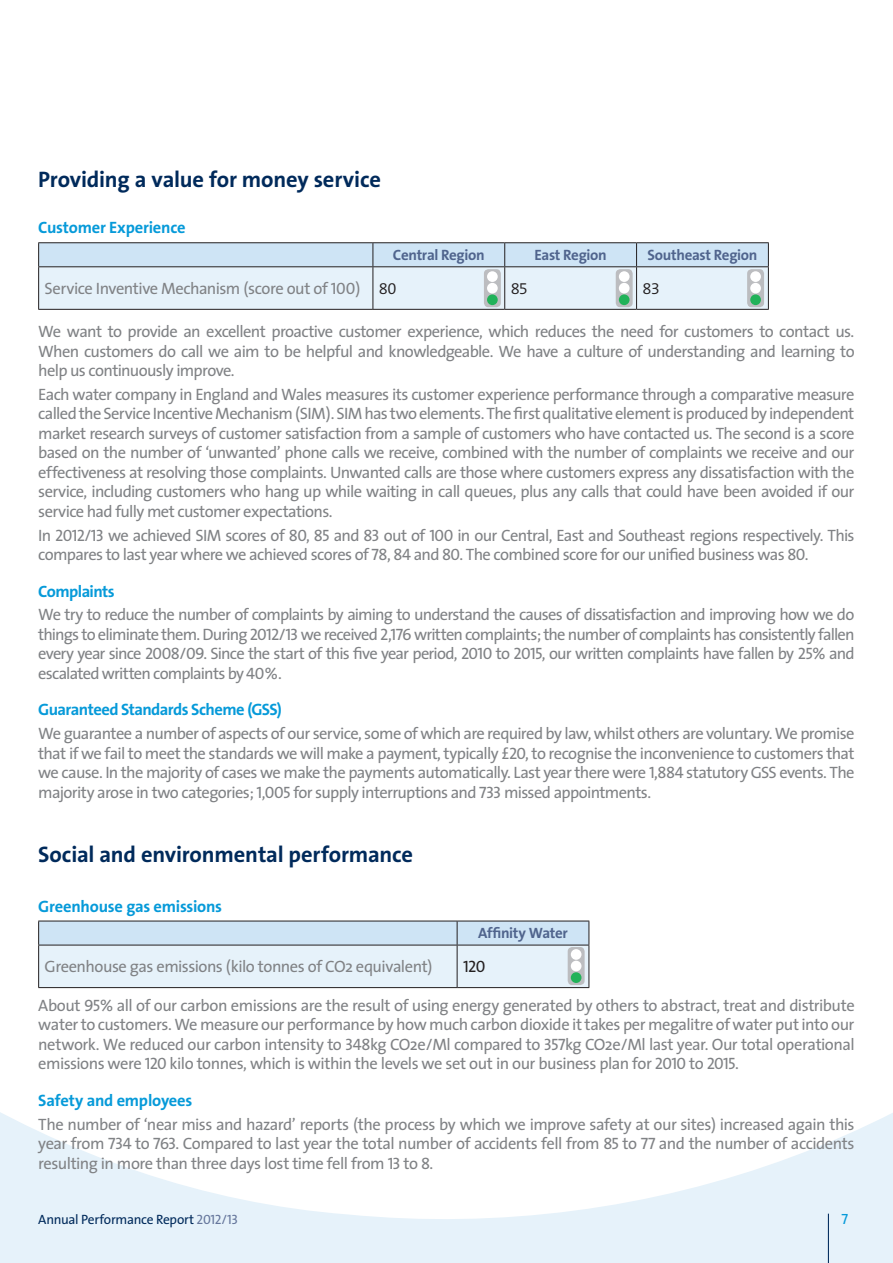
<style>
.page{position:relative;width:893px;height:1263px;background:#fff}
.page>*{position:absolute;margin:0;border:0;box-sizing:border-box;transform-origin:0 0}
.t1{font:700 22.5px "The Sans B7";letter-spacing:-.01em;color:#002a5b}
.t2{font:16.5px/19.5px "The Sans";letter-spacing:-.04em;color:#808285;text-align:justify}
.t3{font:700 16.5px "The Sans B7";letter-spacing:-.02em;color:#069ad9}
.t4{font:300 16.5px "The Sans B4";color:#231f20}
.t5{font:16.5px "The Sans Caps";color:#231f20}
.t6{font:700 15px "The Sans B7";letter-spacing:-.02em;color:#50648d}
.t7{font:14.85px "The Sans Caps";color:#069ad9}
.t8{font:13.5px "The Sans";letter-spacing:-.02em;color:#002a5b}
.s1{font-family:"The Sans Caps"}
.s2{font-family:"The Sans B4";font-weight:300;color:#231f20}
.s3{font-family:"The Sans Caps";color:#66779c}
</style>
<div class="page">
<svg style="left:0;top:920px;width:893px;height:324px"></svg>
<hr style="left:828px;top:1214px;width:1px;height:49px;background:#002a5b">
<hr style="left:38px;top:242px;width:335px;height:1px;background:#231f20">
<hr style="left:373px;top:242px;width:132px;height:1px;background:#231f20">
<hr style="left:505px;top:242px;width:132px;height:1px;background:#231f20">
<hr style="left:637px;top:242px;width:132px;height:1px;background:#231f20">
<svg style="left:38px;top:243px;width:731px;height:66px;background:#dae9f4"></svg>
<hr style="left:38px;top:266px;width:335px;height:1px;background:#231f20">
<hr style="left:38px;top:267px;width:1px;height:42px;background:#231f20">
<hr style="left:373px;top:266px;width:132px;height:1px;background:#231f20">
<hr style="left:373px;top:267px;width:1px;height:42px;background:#231f20">
<hr style="left:505px;top:266px;width:132px;height:1px;background:#231f20">
<hr style="left:504px;top:267px;width:1px;height:42px;background:#231f20">
<hr style="left:637px;top:266px;width:132px;height:1px;background:#231f20">
<hr style="left:636px;top:267px;width:1px;height:42px;background:#231f20">
<hr style="left:768px;top:267px;width:1px;height:42px;background:#231f20">
<hr style="left:38px;top:309px;width:335px;height:1px;background:#231f20">
<hr style="left:373px;top:309px;width:132px;height:1px;background:#231f20">
<hr style="left:505px;top:309px;width:132px;height:1px;background:#231f20">
<hr style="left:637px;top:309px;width:132px;height:1px;background:#231f20">
<svg style="left:38px;top:921px;width:552px;height:66px;background:#d9e8f3"></svg>
<hr style="left:38px;top:945px;width:419px;height:1px;background:#231f20">
<hr style="left:38px;top:945px;width:1px;height:42px;background:#231f20">
<hr style="left:457px;top:945px;width:132px;height:1px;background:#231f20">
<hr style="left:457px;top:945px;width:1px;height:42px;background:#231f20">
<hr style="left:589px;top:945px;width:1px;height:42px;background:#231f20">
<hr style="left:38px;top:987px;width:419px;height:1px;background:#231f20">
<hr style="left:457px;top:987px;width:132px;height:1px;background:#231f20">
<div style="left:484px;top:269px;width:17px;height:38px;background:#bcbdc0;border-radius:4px"></div>
<div style="left:487px;top:294px;width:11px;height:11px;background:#21b259;border-radius:50%"></div>
<div style="left:487px;top:283px;width:11px;height:11px;background:#fff;border-radius:50%"></div>
<div style="left:487px;top:271px;width:11px;height:11px;background:#fff;border-radius:50%"></div>
<svg style="left:568px;top:947px;width:17px;height:38px"></svg>
<div style="left:571px;top:972px;width:10px;height:11px;background:#21b259;border-radius:50%"></div>
<div style="left:571px;top:961px;width:10px;height:10px;background:#fff;border-radius:50%"></div>
<div style="left:571px;top:949px;width:10px;height:11px;background:#fff;border-radius:50%"></div>
<svg style="left:616px;top:269px;width:17px;height:38px"></svg>
<div style="left:619px;top:294px;width:10px;height:11px;background:#21b259;border-radius:50%"></div>
<div style="left:619px;top:283px;width:10px;height:11px;background:#fff;border-radius:50%"></div>
<div style="left:619px;top:271px;width:10px;height:11px;background:#fff;border-radius:50%"></div>
<div style="left:747px;top:269px;width:17px;height:38px;background:#bcbdc0;border-radius:4px"></div>
<div style="left:750px;top:294px;width:11px;height:11px;background:#21b259;border-radius:50%"></div>
<div style="left:750px;top:283px;width:11px;height:11px;background:#fff;border-radius:50%"></div>
<div style="left:750px;top:271px;width:11px;height:11px;background:#fff;border-radius:50%"></div>
<h1 class="t1" style="left:38px;top:167px;width:344px">Providing a value for money service</h1>
<p class="t3" style="left:38px;top:219px;width:149px">Customer Experience</p>
<p class="t6" style="left:393px;top:247px;width:93px">Central Region</p>
<p class="t6" style="left:534px;top:247px;width:74px">East Region</p>
<p class="t6" style="left:647px;top:247px;width:111px">Southeast Region</p>
<p class="t2" style="left:45px;top:278px;width:353px">Service Inventive Mechanism (score out of <span class="s1">100</span>) <span class="s2">80</span></p>
<p class="t4" style="left:511px;top:280px;width:19px">85</p>
<p class="t4" style="left:643px;top:280px;width:19px">83</p>
<p class="t2" style="left:38px;top:321px;width:818px">We want to provide an excellent proactive customer experience, which reduces the need for customers to contact us.<br>When customers do call we aim to be helpful and knowledgeable. We have a culture of understanding and learning to help us continuously improve.</p>
<p class="t2" style="left:38px;top:384px;width:818px">Each water company in England and Wales measures its customer experience performance through a comparative measure called the Service Incentive Mechanism (SIM). SIM has two elements. The first qualitative element is produced by independent market research surveys of customer satisfaction from a sample of customers who have contacted us. The second is a score based on the number of ‘unwanted’ phone calls we receive, combined with the number of complaints we receive and our effectiveness at resolving those complaints. Unwanted calls are those where customers express any dissatisfaction with the service, including customers who hang up while waiting in call queues, plus any calls that could have been avoided if our service had fully met customer expectations.</p>
<p class="t2" style="left:38px;top:525px;width:818px">In <span class="s1">2012/13</span> we achieved SIM scores of <span class="s1">80, 85</span> and <span class="s1">83</span> out of <span class="s1">100</span> in our Central, East and Southeast regions respectively. This compares to last year where we achieved scores of <span class="s1">78, 84</span> and <span class="s1">80</span>. The combined score for our unified business was <span class="s1">80</span>.</p>
<p class="t3" style="left:38px;top:582px;width:78px">Complaints</p>
<p class="t2" style="left:38px;top:604px;width:818px">We try to reduce the number of complaints by aiming to understand the causes of dissatisfaction and improving how we do things to eliminate them. During <span class="s1">2012/13</span> we received <span class="s1">2,176</span> written complaints; the number of complaints has consistently fallen every year since <span class="s1">2008/09</span>. Since the start of this five year period, <span class="s1">2010</span> to <span class="s1">2015</span>, our written complaints have fallen by <span class="s1">25</span>% and escalated written complaints by <span class="s1">40</span>%.</p>
<p class="t3" style="left:38px;top:701px;width:245px">Guaranteed Standards Scheme (GSS)</p>
<p class="t2" style="left:38px;top:723px;width:818px">We guarantee a number of aspects of our service, some of which are required by law, whilst others are voluntary. We promise that if we fail to meet the standards we will make a payment, typically £<span class="s1">20</span>, to recognise the inconvenience to customers that we cause. In the majority of cases we make the payments automatically. Last year there were <span class="s1">1,884</span> statutory GSS events. The majority arose in two categories; <span class="s1">1,005</span> for supply interruptions and <span class="s1">733</span> missed appointments.</p>
<h1 class="t1" style="left:38px;top:843px;width:376px">Social and environmental performance</h1>
<p class="t3" style="left:38px;top:897px;width:185px">Greenhouse gas emissions</p>
<p class="t6" style="left:478px;top:925px;width:91px">Affinity Water</p>
<p class="t2" style="left:45px;top:956px;width:389px">Greenhouse gas emissions (kilo tonnes of CO2 equivalent)</p>
<p class="t5" style="left:463px;top:953px;width:24px">120</p>
<p class="t2" style="left:38px;top:995px;width:818px">About <span class="s1">95</span>% all of our carbon emissions are the result of using energy generated by others to abstract, treat and distribute water to customers. We measure our performance by how much carbon dioxide it takes per megalitre of water put into our network. We reduced our carbon intensity to <span class="s1">348</span>kg CO2e/Ml compared to <span class="s1">357</span>kg CO2e/Ml last year. Our total operational emissions were <span class="s1">120</span> kilo tonnes, which is within the levels we set out in our business plan for <span class="s1">2010</span> to <span class="s1">2015</span>.</p>
<p class="t3" style="left:38px;top:1092px;width:156px">Safety and employees</p>
<p class="t2" style="left:38px;top:1114px;width:818px">The number of ‘near miss and hazard’ reports (the process by which we improve safety at our sites) increased again this year from <span class="s1">734</span> to <span class="s1">763</span>. Compared to last year the total number of accidents fell from <span class="s1">85</span> to <span class="s1">77</span> and the number of accidents resulting in more than three days lost time fell from <span class="s1">13</span> to <span class="s1">8</span>.</p>
<p class="t8" style="left:38px;top:1208px;width:201px">Annual Performance Report <span class="s3">2012/13</span></p>
<p class="t7" style="left:841px;top:1207px;width:8px">7</p>
</div>
